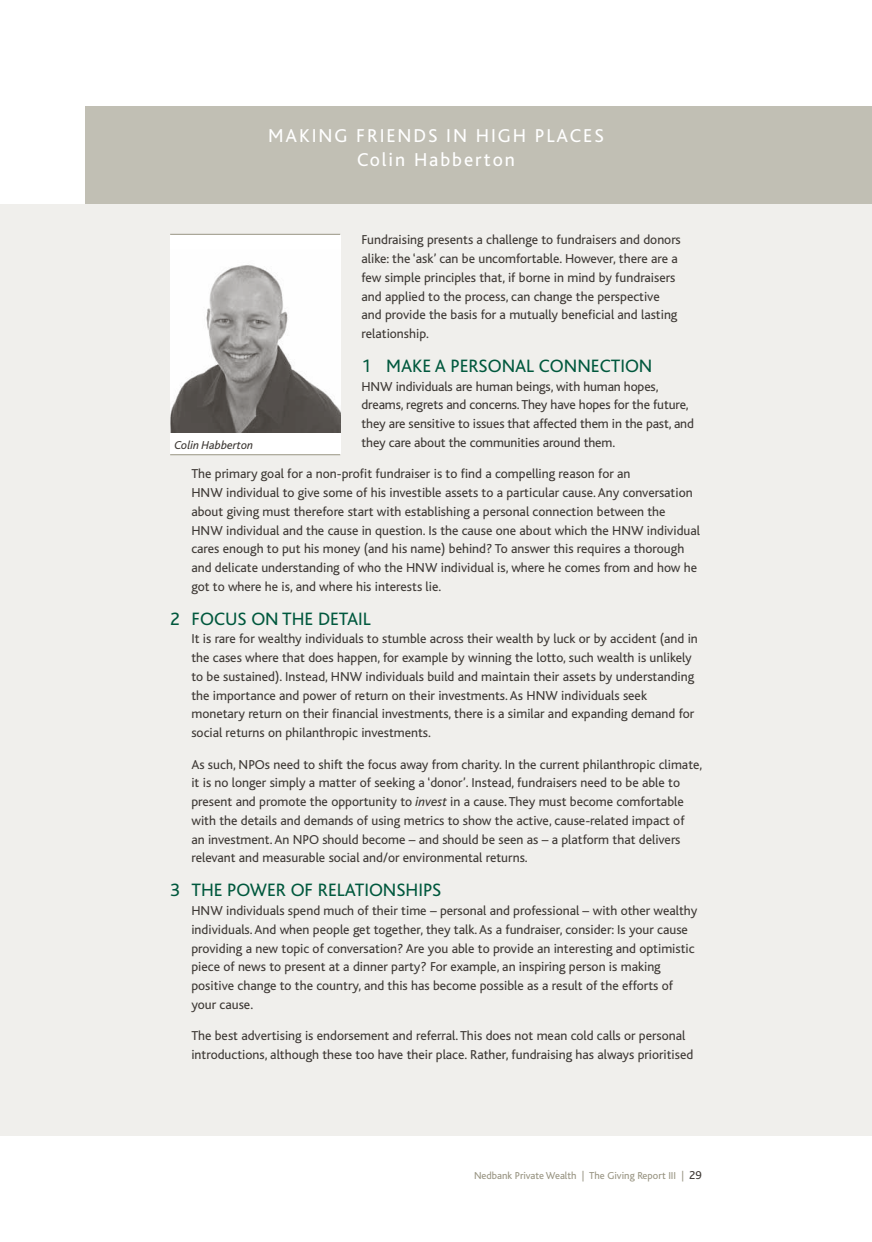
<style>
.page{position:relative;width:872px;height:1242px;background:#fff}
.page>*{position:absolute;margin:0;border:0;box-sizing:border-box;transform-origin:0 0}
.t1{font:19.5px/24px "Bliss";letter-spacing:.1em;color:#fff;text-align:center}
.t2{font:18.75px "Bliss";color:#00583d}
.t3{font:13.5px/18.8px "Bliss";color:#3e3935}
.t4{font:italic 12px "Bliss";color:#3e3935}
.t5{font:10.5px "Bliss";color:#989482}
.s1{font-style:italic}
.s2{font-size:12px;color:#3e3935}
</style>
<div class="page">
<div style="left:85px;top:106px;width:787px;height:98px;background:#c1bfb4"></div>
<div style="left:0;top:204px;width:872px;height:931px;background:#f0efec"></div>
<div style="left:170px;top:234px;width:170px;height:200px;background:#fff"></div>
<img style="left:170px;top:265px;width:170px;height:168px">
<div style="left:170px;top:434px;width:170px;height:21px;background:#fff"></div>
<hr style="left:170px;top:234px;width:170px;height:1px;background:#989482">
<hr style="left:170px;top:454px;width:170px;height:1px;background:#989482">
<h1 class="t1" style="left:268px;top:124px;width:337px">MAKING FRIEN DS IN HIGH PLACES<br>Colin Habberton</h1>
<p class="t3" style="left:361px;top:231px;width:321px">Fundraising presents a challenge to fundraisers and donors alike: the ‘ask’ can be uncomfortable. H owever, there are a few simple principles that, if borne in mind by fundraisers and applied to the process, can change the perspective and provide the basis for a mutually beneficial and lasting relationship.</p>
<h2 class="t2" style="left:361px;top:356px;width:24px">1 mak</h2>
<h2 class="t2" style="left:422px;top:356px;width:231px">e a personal connection</h2>
<p class="t3" style="left:361px;top:377px;width:334px">HNW individuals are human beings, with human hopes, dreams, regrets and concerns. They have hopes for the future, they are sensitive to issues that affected them in the past, and they care about the communities around them.</p>
<p class="t3" style="left:191px;top:465px;width:510px">The primary goal for a non-profit fundraiser is to find a compelling reason for an<br>HNW individual to give some of his investible assets to a particular cause. Any conversation about giving must therefore start with establishing a personal connection between the HNW individual and the cause in question. Is the cause one about which the HNW individual cares enough to put his money (and his name) behind? To answer this requires a thorough and delicate understanding of who the HNW individual is, where he comes from and how he got to where he is, and where his interests lie.</p>
<h2 class="t2" style="left:170px;top:608px;width:199px">2 Focus on the detail</h2>
<p class="t3" style="left:191px;top:630px;width:508px">It is rare for wealthy individuals to stumble across their wealth by luck or by accident (and in the cases where that does happen, for example by winning the lotto, such wealth is unlikely to be sustained). I nstead, HNW individuals build and maintain their assets by understanding the importance and power of return on their investments. As HNW individuals seek monetary return on their financial investments, there is a similar and expanding demand for social returns on philanthropic investments.</p>
<p class="t3" style="left:191px;top:755px;width:57px">As such, NPO</p>
<p class="t4" style="left:174px;top:439px;width:80px">Colin Habberton</p>
<p class="t3" style="left:191px;top:755px;width:512px;text-indent:74px">s need to shift the focus away from charity. I n the current philanthropic climate, it is no longer simply a matter of seeking a ‘donor’. I nstead, fundraisers need to be able to present and promote the opportunity to <span class="s1">invest</span> in a cause. They must become comfortable with the details and demands of using metrics to show the active, cause-related impact of<br>an investment. An NPO</p>
<p class="t3" style="left:191px;top:830px;width:490px;text-indent:131px">should become – and should be seen as – a platform that delivers relevant and measurable social and/or environmental returns.</p>
<h2 class="t2" style="left:170px;top:880px;width:271px">3 The power of relationships</h2>
<p class="t3" style="left:191px;top:901px;width:507px">HNW individuals spend much of their time – personal and professional – with other wealthy individuals. And when people get together, they talk. As a fundraiser, consider: Is your cause providing a new topic of conversation? Are you able to provide an interesting and optimistic piece of news to present at a dinner party? For example, an inspiring person is making positive change to the country, and this has become possible as a result of the efforts of your cause.</p>
<p class="t3" style="left:191px;top:1026px;width:503px">The best advertising is endorsement and referral. This does not mean cold calls or personal introductions, although these too have their place. Rather, fundraising has always prioritised</p>
<p class="t5" style="left:474px;top:1169px;width:229px">N edbank Private Wealth | The Giving Report III | <span class="s2">29</span></p>
</div>
